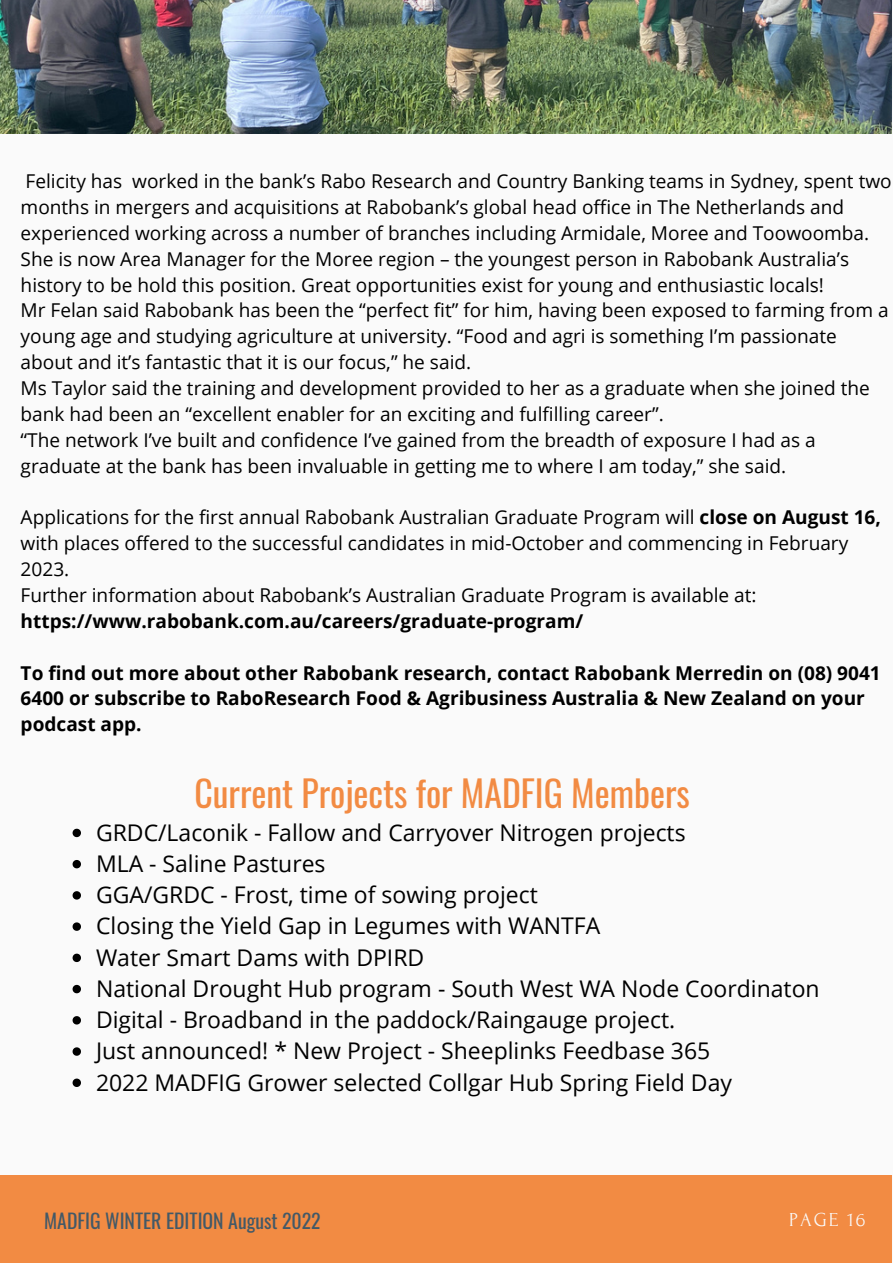
<style>
.page{position:relative;width:893px;height:1264px;background:#fff}
.page>*{position:absolute;margin:0;border:0;box-sizing:border-box;transform-origin:0 0}
.t1{font:35.7px "Oswald";color:#f28b43}
.t2{font:22.95px/31.2px "Open Sans";color:#000}
.t3{font:19.8px "Oswald";color:#435967}
.t4{font:19.8px "Forum";letter-spacing:.1em;color:#fafafa}
.t5{font:19.05px/25.8px "Open Sans";color:#000}
.t6{font:700 19.05px/25.8px "Open Sans";color:#000}
.s1{font-weight:700}
</style>
<div class="page">
<div style="left:0;top:0;width:892px;height:1262px;background:#fafafa"></div>
<img style="left:0;top:0;width:891px;height:134px">
<div style="left:0;top:1175px;width:891px;height:87px;background:#f28b43"></div>
<svg style="left:73px;top:828px;width:8px;height:9px"></svg>
<svg style="left:73px;top:860px;width:8px;height:8px"></svg>
<svg style="left:73px;top:891px;width:8px;height:8px"></svg>
<svg style="left:73px;top:922px;width:8px;height:8px"></svg>
<svg style="left:73px;top:953px;width:8px;height:9px"></svg>
<svg style="left:73px;top:984px;width:8px;height:9px"></svg>
<svg style="left:73px;top:1016px;width:8px;height:8px"></svg>
<svg style="left:73px;top:1047px;width:8px;height:8px"></svg>
<svg style="left:73px;top:1078px;width:8px;height:8px"></svg>
<p class="t5" style="left:21px;top:168px;width:872px">Felicity has worked in the bank’s Rabo Research and Country Banking teams in Sydney, spent two months in mergers and acquisitions at Rabobank’s global head office in The Netherlands and experienced working across a number of branches including Armidale, Moree and Toowoomba.<br>She is now Area Manager for the Moree region – the youngest person in Rabobank Australia’s history to be hold this position. Great opportunities exist for young and enthusiastic locals!<br>Mr Felan said Rabobank has been the “perfect fit” for him, having been exposed to farming from a young age and studying agriculture at university. “Food and agri is something I’m passionate about and it’s fantastic that it is our focus,” he said.<br>Ms Taylor said the training and development provided to her as a graduate when she joined the bank had been an “excellent enabler for an exciting and fulfilling career”.<br>“The network I’ve built and confidence I’ve gained from the breadth of exposure I had as a graduate at the bank has been invaluable in getting me to where I am today,” she said.</p>
<p class="t5" style="left:21px;top:504px;width:861px">Applications for the first annual Rabobank Australian Graduate Program will <span class="s1">close on August 16, </span>with places offered to the successful candidates in mid-October and commencing in February 2023.<br>Further information about Rabobank’s Australian Graduate Program is available at:</p>
<p class="t6" style="left:21px;top:607px;width:564px">https://www.rabobank.com.au/careers/graduate-program/</p>
<p class="t6" style="left:21px;top:659px;width:861px">To find out more about other Rabobank research, contact Rabobank Merredin on (08) 9041<br>6400 or subscribe to RaboResearch Food &amp; Agribusiness Australia &amp; New Zealand on your podcast app.</p>
<h1 class="t1" style="left:194px;top:765px;width:497px">Current Projects for MADFIG Members</h1>
<p class="t2" style="left:96px;top:816px;width:725px">GRDC/Laconik - Fallow and Carryover Nitrogen projects<br>MLA - Saline Pastures<br>GGA/GRDC - Frost, time of sowing project<br>Closing the Yield Gap in Legumes with WANTFA<br>Water Smart Dams with DPIRD<br>National Drought Hub program - South West WA Node Coordinaton Digital - Broadband in the paddock/Raingauge project.<br>Just announced! * New Project - Sheeplinks Feedbase 365<br>2022 MADFIG Grower selected Collgar Hub Spring Field Day</p>
<p class="t3" style="left:44px;top:1204px;width:278px">MADFIG WINTER EDITION August 2022</p>
<p class="t4" style="left:789px;top:1209px;width:78px">PAGE 16</p>
</div>
